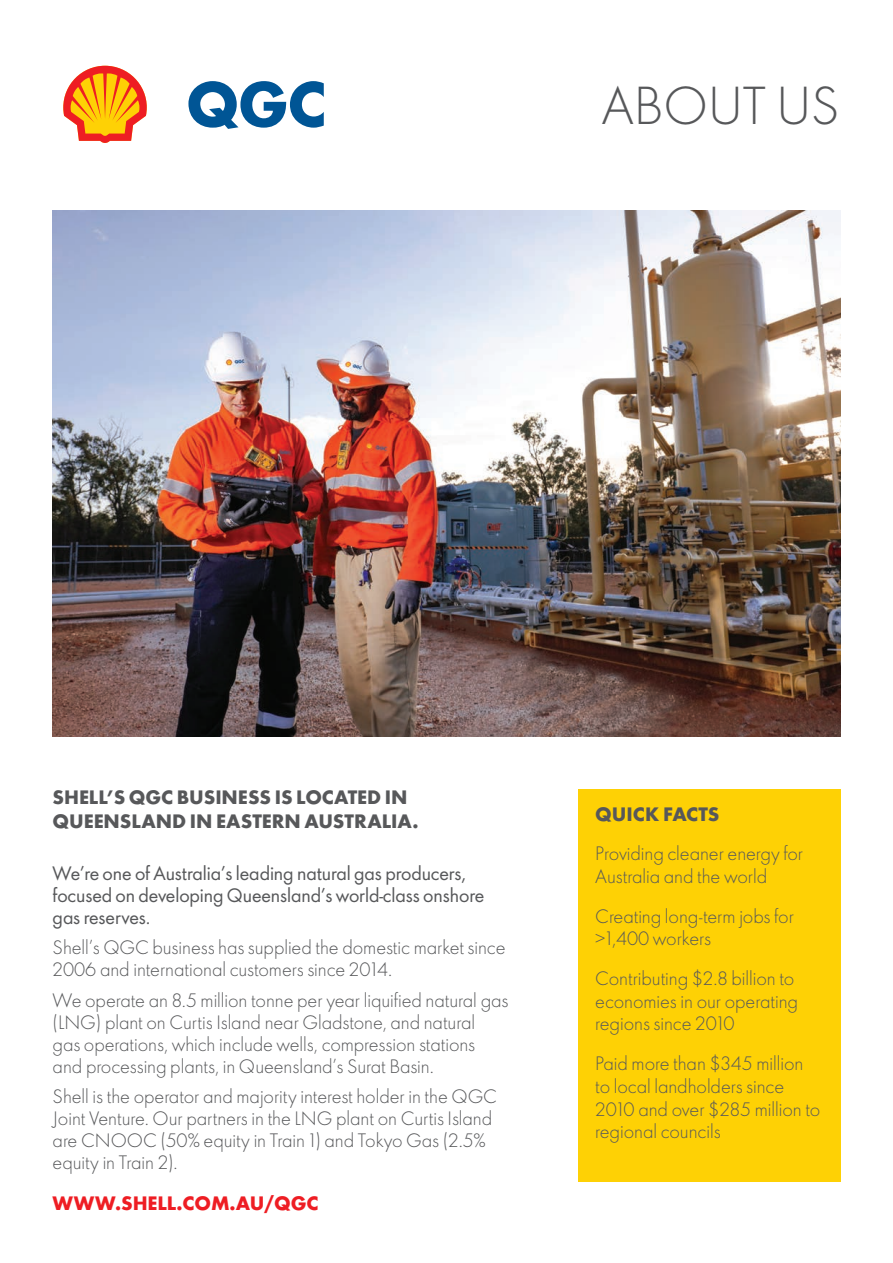
<style>
.page{position:relative;width:893px;height:1263px;background:#fff}
.page>*{position:absolute;margin:0;border:0;box-sizing:border-box;transform-origin:0 0}
.t1{font:300 49.5px "Shell";letter-spacing:-.005em;color:#57585a}
.t2{font:300 18px/21.9px "Shell";letter-spacing:-.005em;color:#57585a}
.t3{font:18px/21.9px "Shell";letter-spacing:-.005em;color:#57585a}
.t4{font:700 18px/23.4px "Shell";letter-spacing:-.005em;color:#57585a}
.t5{font:700 18px "Shell";letter-spacing:-.005em;color:#ee1d23}
</style>
<div class="page">
<img style="left:53px;top:210px;width:787px;height:527px">
<div style="left:578px;top:789px;width:262px;height:392px;background:#fed105"></div>
<svg style="left:188px;top:81px;width:136px;height:48px"></svg>
<svg style="left:63px;top:65px;width:84px;height:78px"></svg>
<h1 class="t1" style="left:601px;top:69px;width:240px">ABOUT US</h1>
<p class="t4" style="left:53px;top:784px;width:367px">SHELL’S QGC BUSINESS IS LOCATED IN<br>QUEENSLAND IN EASTERN AUSTRALIA.</p>
<p class="t3" style="left:53px;top:861px;width:433px">We’re one of Australia’s leading natural gas producers, focused on developing Queensland’s world-class onshore gas reserves.</p>
<p class="t2" style="left:53px;top:936px;width:454px">Shell’s QGC business has supplied the domestic market since<br>2006 and international customers since 2014.</p>
<p class="t2" style="left:53px;top:988px;width:457px">We operate an 8.5 million tonne per year liquified natural gas (LNG) plant on Curtis Island near Gladstone, and natural<br>gas operations, which include wells, compression stations and processing plants, in Queensland’s Surat Basin.</p>
<p class="t2" style="left:53px;top:1085px;width:446px">Shell is the operator and majority interest holder in the QGC Joint Venture. Our partners in the LNG plant on Curtis Island are CNOOC (50% equity in Train 1) and Tokyo Gas (2.5% equity in Train 2).</p>
<p class="t5" style="left:53px;top:1188px;width:267px">WWW.SHELL.COM.AU/QGC</p>
<p class="t4" style="left:595px;top:801px;width:126px">QUICK FACTS</p>
<p class="t2" style="left:595px;top:842px;width:209px;line-height:22.6px">Providing cleaner energy for<br>Australia and the world</p>
<p class="t2" style="left:595px;top:904px;width:200px;line-height:22.6px">Creating long-term jobs for &gt;1,400 workers</p>
<p class="t2" style="left:595px;top:966px;width:204px;line-height:22.6px">Contributing $2.8 billion to economies in our operating regions since 2010</p>
<p class="t2" style="left:595px;top:1051px;width:226px;line-height:22.6px">Paid more than $345 million to local landholders since<br>2010 and over $285 million to regional councils</p>
</div>
